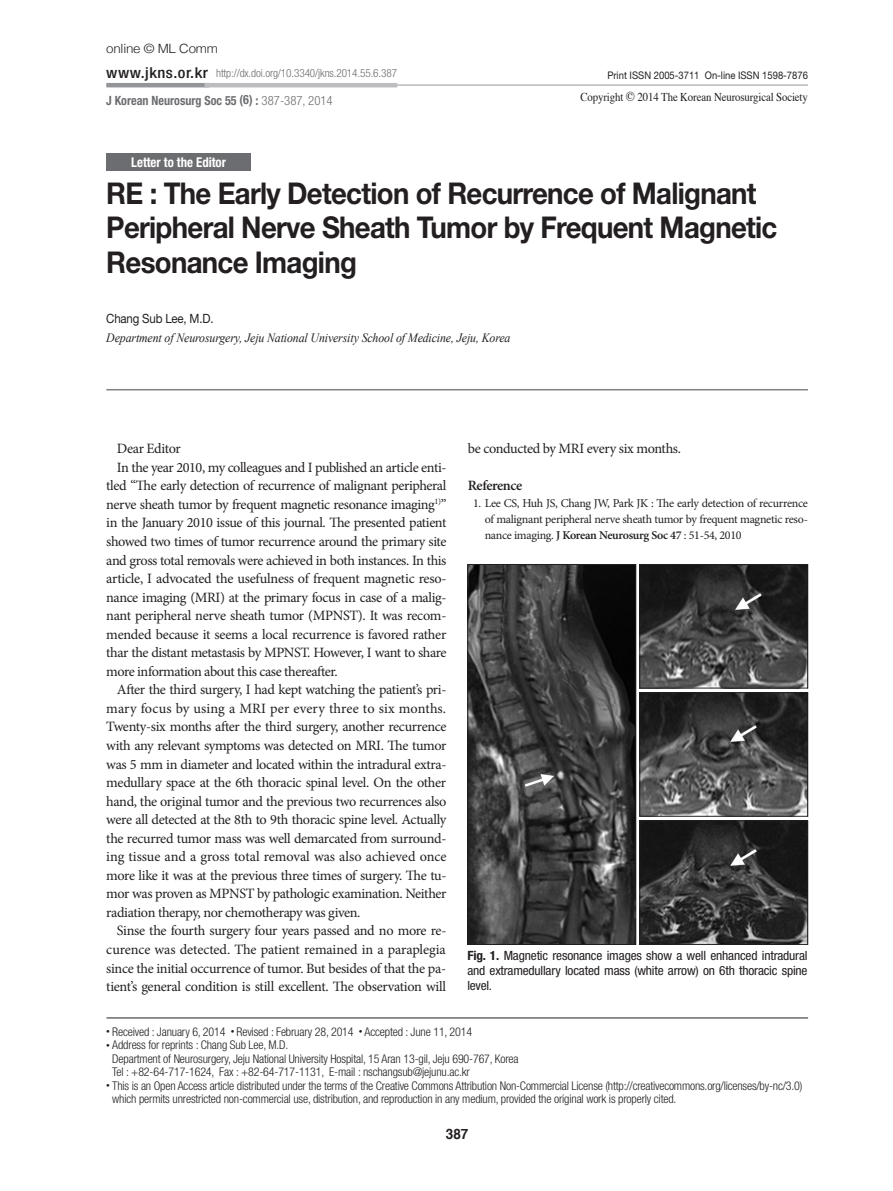
<style>
.page{position:relative;width:893px;height:1191px;background:#fff}
.page>*{position:absolute;margin:0;border:0;box-sizing:border-box;transform-origin:0 0}
.제목_JKNS{font:700 30px/34.5px "Helvetica Neue LT Std";letter-spacing:-.025em;color:#231f20;scale:.92 1}
.t1{font:500 condensed 15px "Helvetica Neue LT Std";letter-spacing:.03em;color:#231f20;scale:1.1 1}
.본문_JKNS{font:14.25px/18.6px "Minion Pro";letter-spacing:-.025em;color:#231f20;text-align:justify}
.본문_JKNS-2{font:600 14.25px "Minion Pro";letter-spacing:-.03em;color:#231f20}
.t2{font:700 14.25px "Helvetica";color:#231f20;scale:.95 1}
.t3{font:700 condensed 13.5px "Helvetica Neue LT Std";color:#fff;scale:.95 1}
.사진설명_JKNS{font:condensed 12.75px/15px "Helvetica Neue LT Std";letter-spacing:-.015em;color:#231f20;text-align:justify;scale:1.05 1}
.저자소속_JKNS{font:italic 12.75px "Times New Roman";letter-spacing:-.01em;color:#231f20;scale:.93 1}
.t4{font:700 condensed 12.75px "Helvetica Neue LT Std";color:#6d6e71;scale:.95 1}
.저자명_JKNS{font:12.75px "Helvetica Neue LT Std";letter-spacing:-.015em;color:#231f20;scale:.9 1}
.t5{font:300 12.75px "Helvetica";letter-spacing:-.02em;color:#231f20;scale:1.05 1}
.저자주소_JKNS{font:300 condensed 12px/13.5px "Helvetica Neue LT Std";letter-spacing:-.015em;color:#231f20}
.레퍼런스_JKNS{font:12px/15.9px "Minion Pro";letter-spacing:-.025em;color:#231f20;text-align:justify}
.t6{font:12px "Times";letter-spacing:-.01em;color:#231f20;scale:.9 1}
.t7{font:300 condensed 11.25px "Helvetica Neue LT Std";letter-spacing:-.01em;color:#6d6e71}
.t8{font:10.5px "Helvetica Neue LT Std";color:#231f20;scale:.9 1}
.s1{font-weight:300}
.s2{font-size:13.5px}
.s3{font-weight:600}
.s4{font-weight:700}
.s5{font-size:7.5px}
</style>
<div class="page">
<div style="left:106px;top:153px;width:145px;height:17px;background:#6c6d70"></div>
<hr style="left:106px;top:1017px;width:702px;height:1px;background:#231f20">
<hr style="left:106px;top:85px;width:702px;height:1px;background:#939598">
<hr style="left:106px;top:83px;width:103px;height:4px;background:#939598">
<hr style="left:205px;top:83px;width:192px;height:4px;background:#bcbdc0">
<hr style="left:106px;top:389px;width:702px;height:1px;background:#808285">
<img style="left:470px;top:566px;width:164px;height:376px">
<div style="left:468px;top:564px;width:168px;height:380px;border:1px solid #231f20"></div>
<img style="left:642px;top:566px;width:164px;height:120px">
<div style="left:640px;top:564px;width:168px;height:124px;border:1px solid #231f20"></div>
<img style="left:642px;top:694px;width:164px;height:120px">
<div style="left:640px;top:692px;width:168px;height:124px;border:1px solid #231f20"></div>
<img style="left:642px;top:822px;width:164px;height:120px">
<div style="left:640px;top:820px;width:168px;height:124px;border:1px solid #231f20"></div>
<p class="t5" style="left:106px;top:41px;width:108px">online © ML Comm</p>
<p class="t1" style="left:106px;top:64px;width:94px">www.jkns.or.kr</p>
<p class="t8" style="left:607px;top:69px;width:224px">Print ISSN 2005-3711 On-line ISSN 1598-7876</p>
<p class="t7" style="left:216px;top:67px;width:183px">http://dx.doi.org/10.3340/jkns.2014.55.6.387</p>
<p class="t4" style="left:106px;top:92px;width:240px">J Korean Neurosurg Soc 55 (6) : <span class="s1">387-387, 2014</span></p>
<p class="t3" style="left:131px;top:154px;width:101px">Letter to the Editor</p>
<p class="t6" style="left:580px;top:85px;width:254px">Copyright <span class="s2">©</span> 2014 The Korean Neurosurgical Society</p>
<p class="제목_JKNS" style="left:106px;top:175px;width:731px">RE : The Early Detection of Recurrence of Malignant<br>Peripheral Nerve Sheath Tumor by Frequent Magnetic<br>Resonance Imaging</p>
<p class="저자명_JKNS" style="left:106px;top:310px;width:121px">Chang Sub Lee, M.D.</p>
<p class="저자소속_JKNS" style="left:106px;top:329px;width:436px">Department of Neurosurgery, Jeju National University School of Medicine, Jeju, Korea</p>
<p class="본문_JKNS" style="left:117px;top:439px;width:65px">Dear Editor</p>
<p class="본문_JKNS" style="left:106px;top:458px;width:342px;text-indent:11px">In the year 2010, my colleagues and I published an article enti&shy;tled “The early detection of recurrence of malignant peripheral nerve sheath tumor by frequent magnetic resonance imaging<sup>1)</sup>” in the January 2010 issue of this journal. The presented patient showed two times of tumor recurrence around the primary site and gross total removals were achieved in both instances. In this article, I advocated the usefulness of frequent magnetic reso&shy;nance imaging (MRI) at the primary focus in case of a malig&shy;nant peripheral nerve sheath tumor (MPNST). It was recom&shy;mended because it seems a local recurrence is favored rather thar the distant metastasis by MPNST. However, I want to share more information about this case thereafter.</p>
<p class="본문_JKNS" style="left:106px;top:680px;width:342px;text-indent:11px">After the third surgery, I had kept watching the patient’s pri&shy;mary focus by using a MRI per every three to six months.<br>Twenty-six months after the third surgery, another recurrence with any relevant symptoms was detected on MRI. The tumor was 5 mm in diameter and located within the intradural extra&shy;medullary space at the 6th thoracic spinal level. On the other hand, the original tumor and the previous two recurrences also were all detected at the 8th to 9th thoracic spine level. Actually the recurred tumor mass was well demarcated from surround&shy;ing tissue and a gross total removal was also achieved once more like it was at the previous three times of surgery. The tu&shy;mor was proven as MPNST by pathologic examination. Neither radiation therapy, nor chemotherapy was given.</p>
<p class="본문_JKNS" style="left:106px;top:921px;width:342px;text-indent:11px">Sinse the fourth surgery four years passed and no more re&shy;curence was detected. The patient remained in a paraplegia since the initial occurrence of tumor. But besides of that the pa&shy;tient’s general condition is still excellent. The observation will</p>
<p class="본문_JKNS" style="left:468px;top:439px;width:215px">be conducted by MRI every six months.</p>
<p class="본문_JKNS-2" style="left:468px;top:476px;width:56px">Reference</p>
<p class="레퍼런스_JKNS" style="left:485px;top:495px;width:325px;text-indent:-12px">1. Lee CS, Huh JS, Chang JW, Park JK : The early detection of recurrence of malignant peripheral nerve sheath tumor by frequent magnetic reso&shy;nance imaging. <span class="s3">J Korean Neurosurg Soc 47</span> : 51-54, 2010</p>
<p class="사진설명_JKNS" style="left:467px;top:947px;width:326px"><span class="s4">Fig. 1.</span> Magnetic resonance images show a well enhanced intradural and extramedullary located mass (white arrow) on 6th thoracic spine level.</p>
<p class="저자주소_JKNS" style="left:106px;top:1024px;width:367px"><span class="s5">•</span> Received : January 6, 2014 <span class="s5">•</span> Revised : February 28, 2014 <span class="s5">•</span> Accepted : June 11, 2014</p>
<p class="저자주소_JKNS" style="left:106px;top:1038px;width:184px"><span class="s5">•</span> Address for reprints : Chang Sub Lee, M.D.</p>
<p class="저자주소_JKNS" style="left:112px;top:1051px;width:408px">Department of Neurosurgery, Jeju National University Hospital, 15 Aran 13-gil, Jeju 690-767, Korea</p>
<p class="저자주소_JKNS" style="left:112px;top:1065px;width:359px">Tel : +82-64-717-1624, Fax : +82-64-717-1131, E-mail : nschangsub@jejunu.ac.kr</p>
<p class="저자주소_JKNS" style="left:112px;top:1078px;width:692px;text-indent:-6px"><span class="s5">•</span> This is an Open Access article distributed under the terms of the Creative Commons Attribution Non-Commercial License (http://creativecommons.org/licenses/by-nc/3.0) which permits unrestricted non-commercial use, distribution, and reproduction in any medium, provided the original work is properly cited.</p>
<p class="t2" style="left:446px;top:1123px;width:25px">387</p>
</div>
